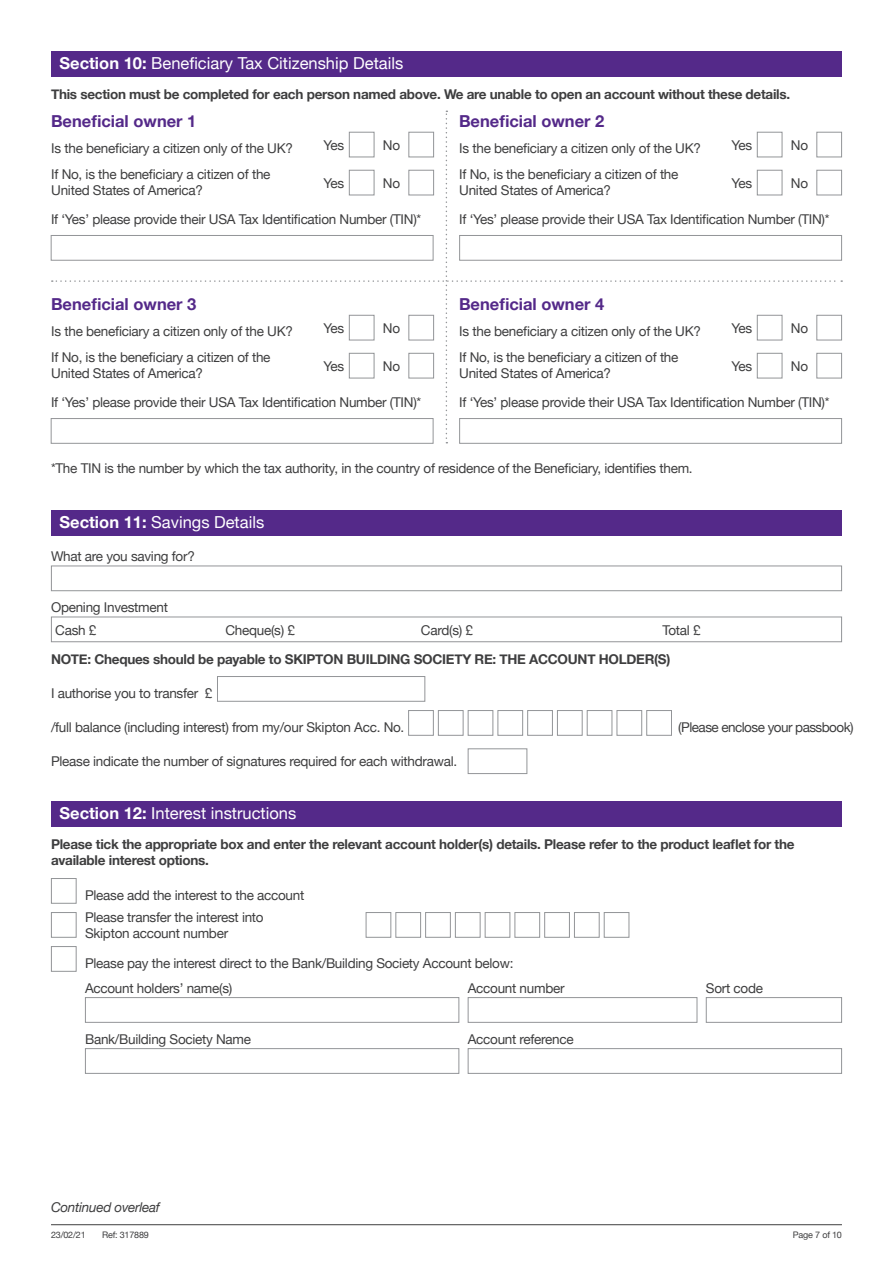
<style>
.page{position:relative;width:893px;height:1263px;background:#fff}
.page>*{position:absolute;margin:0;border:0;box-sizing:border-box;transform-origin:0 0}
.t1{font:16.5px "Helvetica Neue";color:#fff}
.t2{font:700 16.5px "Helvetica Neue";color:#542989}
.t3{font:13.5px/16.2px "Helvetica Neue";letter-spacing:-.02em;color:#3e3e3f}
.t4{font:700 13.5px/16.2px "Helvetica Neue";letter-spacing:-.02em;color:#3e3e3f}
.t5{font:13.5px "Helvetica Neue";letter-spacing:-.04em;color:#3e3e3f}
.t6{font:italic 13.5px "Helvetica Neue";letter-spacing:-.02em;color:#3e3e3f}
.t7{font:9px "Helvetica Neue";letter-spacing:-.02em;color:#3e3e3f}
.s1{font-weight:700}
</style>
<div class="page">
<hr style="left:51px;top:1224px;width:791px;height:1px;background:#3e3e3f">
<div style="left:51px;top:51px;width:791px;height:26px;background:#542989"></div>
<svg style="left:52px;top:111px;width:790px;height:332px"></svg>
<div style="left:349px;top:315px;width:25px;height:25px;border:1px solid #939598"></div>
<div style="left:408px;top:315px;width:26px;height:25px;border:1px solid #939598"></div>
<div style="left:349px;top:353px;width:25px;height:25px;border:1px solid #939598"></div>
<div style="left:408px;top:353px;width:26px;height:25px;border:1px solid #939598"></div>
<div style="left:757px;top:315px;width:25px;height:25px;border:1px solid #939598"></div>
<div style="left:816px;top:315px;width:26px;height:25px;border:1px solid #939598"></div>
<div style="left:757px;top:353px;width:25px;height:25px;border:1px solid #939598"></div>
<div style="left:816px;top:353px;width:26px;height:25px;border:1px solid #939598"></div>
<div style="left:51px;top:418px;width:382px;height:26px;border:1px solid #939598"></div>
<div style="left:459px;top:418px;width:383px;height:26px;border:1px solid #939598"></div>
<div style="left:51px;top:510px;width:791px;height:26px;background:#542989"></div>
<div style="left:51px;top:566px;width:791px;height:25px;border:1px solid #939598"></div>
<div style="left:51px;top:617px;width:791px;height:25px;border:1px solid #939598"></div>
<div style="left:217px;top:676px;width:208px;height:26px;border:1px solid #939598"></div>
<div style="left:408px;top:710px;width:26px;height:26px;border:1px solid #939598"></div>
<div style="left:438px;top:710px;width:25px;height:26px;border:1px solid #939598"></div>
<div style="left:468px;top:710px;width:25px;height:26px;border:1px solid #939598"></div>
<div style="left:497px;top:710px;width:26px;height:26px;border:1px solid #939598"></div>
<div style="left:527px;top:710px;width:26px;height:26px;border:1px solid #939598"></div>
<div style="left:557px;top:710px;width:26px;height:26px;border:1px solid #939598"></div>
<div style="left:587px;top:710px;width:25px;height:26px;border:1px solid #939598"></div>
<div style="left:617px;top:710px;width:25px;height:26px;border:1px solid #939598"></div>
<div style="left:468px;top:748px;width:59px;height:26px;border:1px solid #939598"></div>
<div style="left:646px;top:710px;width:26px;height:26px;border:1px solid #939598"></div>
<div style="left:51px;top:801px;width:791px;height:26px;background:#542989"></div>
<div style="left:51px;top:878px;width:26px;height:26px;border:1px solid #939598"></div>
<div style="left:51px;top:912px;width:26px;height:26px;border:1px solid #939598"></div>
<div style="left:366px;top:912px;width:25px;height:26px;border:1px solid #939598"></div>
<div style="left:395px;top:912px;width:26px;height:26px;border:1px solid #939598"></div>
<div style="left:425px;top:912px;width:26px;height:26px;border:1px solid #939598"></div>
<div style="left:455px;top:912px;width:25px;height:26px;border:1px solid #939598"></div>
<div style="left:485px;top:912px;width:25px;height:26px;border:1px solid #939598"></div>
<div style="left:514px;top:912px;width:26px;height:26px;border:1px solid #939598"></div>
<div style="left:544px;top:912px;width:26px;height:26px;border:1px solid #939598"></div>
<div style="left:574px;top:912px;width:26px;height:26px;border:1px solid #939598"></div>
<div style="left:604px;top:912px;width:25px;height:26px;border:1px solid #939598"></div>
<div style="left:51px;top:946px;width:26px;height:26px;border:1px solid #939598"></div>
<div style="left:85px;top:997px;width:374px;height:26px;border:1px solid #939598"></div>
<div style="left:468px;top:997px;width:229px;height:26px;border:1px solid #939598"></div>
<div style="left:706px;top:997px;width:136px;height:26px;border:1px solid #939598"></div>
<div style="left:85px;top:1048px;width:374px;height:26px;border:1px solid #939598"></div>
<div style="left:468px;top:1048px;width:374px;height:26px;border:1px solid #939598"></div>
<p class="t1" style="left:60px;top:51px;width:345px"><span class="s1">Section 10:</span> Beneficiary Tax Citizenship Details</p>
<p class="t4" style="left:51px;top:87px;width:741px">This section must be completed for each person named above. We are unable to open an account without these details.</p>
<p class="t2" style="left:51px;top:108px;width:147px">Beneficial owner 1</p>
<p class="t2" style="left:459px;top:108px;width:147px">Beneficial owner 2</p>
<p class="t3" style="left:51px;top:141px;width:243px">Is the beneficiary a citizen only of the UK?</p>
<p class="t3" style="left:323px;top:138px;width:22px">Yes</p>
<p class="t3" style="left:383px;top:138px;width:19px">No</p>
<p class="t3" style="left:323px;top:176px;width:22px">Yes</p>
<p class="t3" style="left:383px;top:176px;width:19px">No</p>
<p class="t3" style="left:51px;top:167px;width:221px">If No, is the beneficiary a citizen of the<br>United States of America?</p>
<p class="t3" style="left:459px;top:141px;width:243px">Is the beneficiary a citizen only of the UK?</p>
<p class="t3" style="left:731px;top:138px;width:22px">Yes</p>
<p class="t3" style="left:791px;top:138px;width:19px">No</p>
<p class="t3" style="left:731px;top:176px;width:22px">Yes</p>
<p class="t3" style="left:791px;top:176px;width:19px">No</p>
<p class="t3" style="left:459px;top:167px;width:221px">If No, is the beneficiary a citizen of the<br>United States of America?</p>
<p class="t3" style="left:51px;top:211px;width:372px">If ‘Yes’ please provide their USA Tax Identification Number (TIN)*</p>
<p class="t3" style="left:459px;top:211px;width:372px">If ‘Yes’ please provide their USA Tax Identification Number (TIN)*</p>
<p class="t2" style="left:51px;top:291px;width:147px">Beneficial owner 3</p>
<p class="t2" style="left:459px;top:291px;width:147px">Beneficial owner 4</p>
<p class="t3" style="left:51px;top:324px;width:243px">Is the beneficiary a citizen only of the UK?</p>
<p class="t3" style="left:323px;top:321px;width:22px">Yes</p>
<p class="t3" style="left:383px;top:321px;width:19px">No</p>
<p class="t3" style="left:323px;top:359px;width:22px">Yes</p>
<p class="t3" style="left:383px;top:359px;width:19px">No</p>
<p class="t3" style="left:51px;top:350px;width:221px">If No, is the beneficiary a citizen of the<br>United States of America?</p>
<p class="t3" style="left:459px;top:324px;width:243px">Is the beneficiary a citizen only of the UK?</p>
<p class="t3" style="left:731px;top:321px;width:22px">Yes</p>
<p class="t3" style="left:791px;top:321px;width:19px">No</p>
<p class="t3" style="left:731px;top:359px;width:22px">Yes</p>
<p class="t3" style="left:791px;top:359px;width:19px">No</p>
<p class="t3" style="left:459px;top:350px;width:221px">If No, is the beneficiary a citizen of the<br>United States of America?</p>
<p class="t3" style="left:51px;top:394px;width:372px">If ‘Yes’ please provide their USA Tax Identification Number (TIN)*</p>
<p class="t3" style="left:459px;top:394px;width:372px">If ‘Yes’ please provide their USA Tax Identification Number (TIN)*</p>
<p class="t3" style="left:51px;top:461px;width:643px">*The TIN is the number by which the tax authority, in the country of residence of the Beneficiary, identifies them.</p>
<p class="t1" style="left:60px;top:510px;width:206px"><span class="s1">Section 11:</span> Savings Details</p>
<p class="t3" style="left:51px;top:549px;width:145px">What are you saving for?</p>
<p class="t3" style="left:51px;top:600px;width:118px">Opening Investment</p>
<p class="t3" style="left:55px;top:623px;width:43px">Cash £</p>
<p class="t3" style="left:225px;top:623px;width:71px">Cheque(s) £</p>
<p class="t3" style="left:421px;top:623px;width:54px">Card(s) £</p>
<p class="t3" style="left:662px;top:623px;width:40px">Total £</p>
<p class="t4" style="left:51px;top:651px;width:621px">NOTE: Cheques should be payable to SKIPTON BUILDING SOCIETY RE: THE ACCOUNT HOLDER(S)</p>
<p class="t3" style="left:51px;top:685px;width:163px">I authorise you to transfer £</p>
<p class="t3" style="left:51px;top:719px;width:355px">/full balance (including interest) from my/our Skipton Acc. No.</p>
<p class="t3" style="left:51px;top:753px;width:408px">Please indicate the number of signatures required for each withdrawal.</p>
<p class="t5" style="left:678px;top:717px;width:177px">(Please enclose your passbook)</p>
<p class="t1" style="left:60px;top:802px;width:238px"><span class="s1">Section 12:</span> Interest instructions</p>
<p class="t4" style="left:51px;top:836px;width:745px">Please tick the appropriate box and enter the relevant account holder(s) details. Please refer to the product leaflet for the available interest options.</p>
<p class="t3" style="left:85px;top:887px;width:221px">Please add the interest to the account</p>
<p class="t3" style="left:85px;top:910px;width:180px">Please transfer the interest into<br>Skipton account number</p>
<p class="t3" style="left:85px;top:955px;width:430px">Please pay the interest direct to the Bank/Building Society Account below:</p>
<p class="t3" style="left:85px;top:981px;width:149px">Account holders’ name(s)</p>
<p class="t3" style="left:468px;top:981px;width:98px">Account number</p>
<p class="t3" style="left:706px;top:981px;width:59px">Sort code</p>
<p class="t3" style="left:85px;top:1032px;width:168px">Bank/Building Society Name</p>
<p class="t3" style="left:468px;top:1032px;width:107px">Account reference</p>
<p class="t6" style="left:51px;top:1197px;width:110px">Continued overleaf</p>
<p class="t7" style="left:51px;top:1228px;width:36px">23/02/21</p>
<p class="t7" style="left:102px;top:1228px;width:48px">Ref: 317889</p>
<p class="t7" style="left:793px;top:1228px;width:51px">Page 7 of 10</p>
</div>
